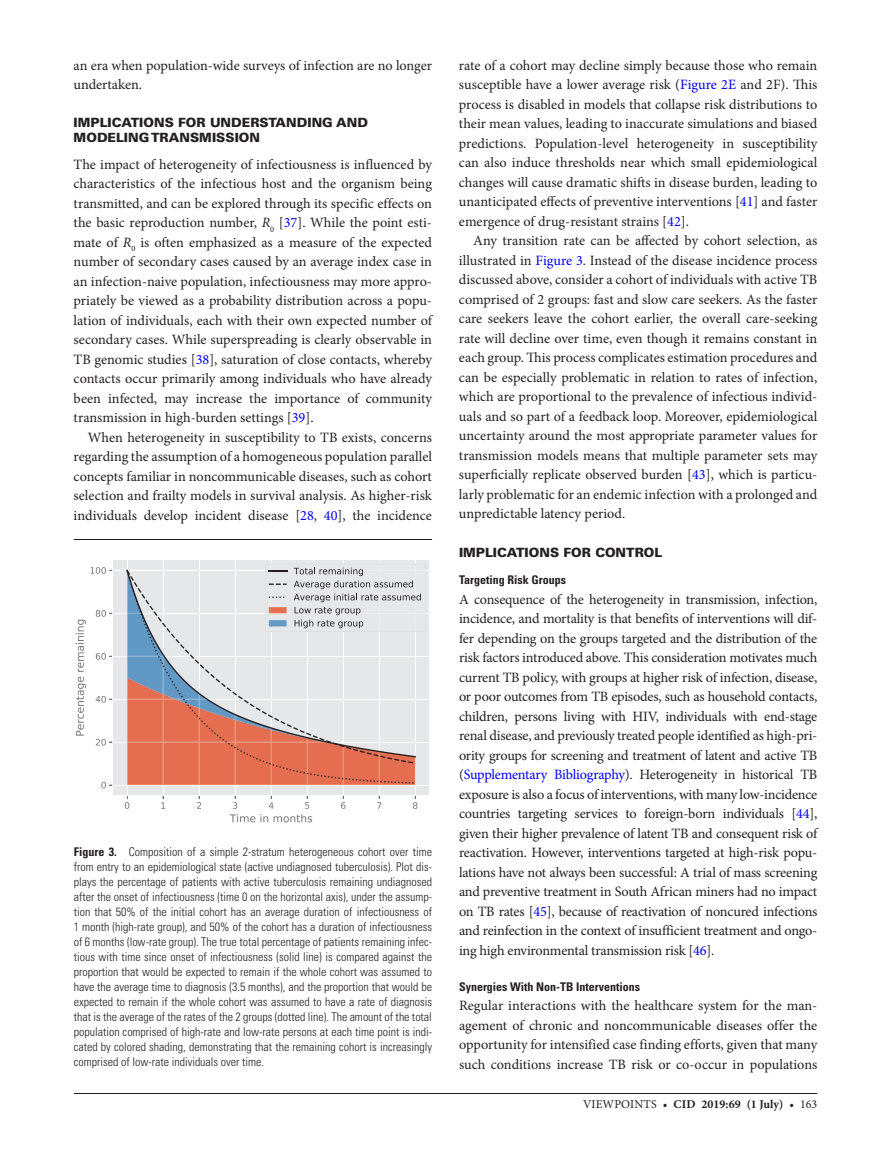
<style>
.page{position:relative;width:891px;height:1174px;background:#fff}
.page>*{position:absolute;margin:0;border:0;box-sizing:border-box;transform-origin:0 0}
.t1{font:14.25px/19.5px "Minion Pro";letter-spacing:-.005em;color:#231f20;text-align:justify}
.t2{font:900 12.75px/15px "Univers LT Std";color:#231f20}
.t3{font:300 condensed 12px/15px "Univers LT Std";color:#231f20;text-align:justify}
.t4{font:700 condensed 12px "Univers LT Std";color:#231f20}
.t5{font:700 12px "Minion Pro";color:#231f20}
.s1{font-style:italic}
.s2{color:#00f}
.s3{font-weight:700}
.s4{font-weight:400}
</style>
<div class="page">
<hr style="left:74px;top:1093px;width:743px;height:1px;background:#231f20">
<hr style="left:74px;top:539px;width:358px;height:1px;background:#231f20">
<div style="left:113px;top:560px;width:317px;height:236px;background:#e6e7e9"></div>
<hr style="left:127px;top:559px;width:1px;height:237px;background:#fff">
<svg style="left:125px;top:796px;width:4px;height:13px"></svg>
<hr style="left:163px;top:559px;width:1px;height:237px;background:#fff">
<svg style="left:161px;top:796px;width:4px;height:13px"></svg>
<hr style="left:199px;top:559px;width:1px;height:237px;background:#fff">
<svg style="left:197px;top:796px;width:4px;height:13px"></svg>
<hr style="left:235px;top:559px;width:1px;height:237px;background:#fff">
<hr style="left:271px;top:559px;width:1px;height:237px;background:#fff">
<hr style="left:307px;top:559px;width:1px;height:237px;background:#fff">
<hr style="left:343px;top:559px;width:1px;height:237px;background:#fff">
<svg style="left:341px;top:796px;width:4px;height:13px"></svg>
<hr style="left:379px;top:559px;width:1px;height:237px;background:#fff">
<svg style="left:377px;top:796px;width:4px;height:13px"></svg>
<hr style="left:415px;top:559px;width:1px;height:237px;background:#fff">
<svg style="left:413px;top:796px;width:4px;height:13px"></svg>
<svg style="left:230px;top:796px;width:82px;height:26px"></svg>
<hr style="left:112px;top:785px;width:318px;height:1px;background:#fff">
<svg style="left:101px;top:782px;width:11px;height:7px"></svg>
<hr style="left:112px;top:742px;width:318px;height:1px;background:#fff">
<svg style="left:96px;top:739px;width:16px;height:7px"></svg>
<hr style="left:112px;top:699px;width:318px;height:1px;background:#fff">
<svg style="left:96px;top:696px;width:16px;height:7px"></svg>
<hr style="left:112px;top:656px;width:318px;height:1px;background:#fff">
<svg style="left:96px;top:653px;width:16px;height:7px"></svg>
<hr style="left:112px;top:613px;width:318px;height:1px;background:#fff">
<svg style="left:96px;top:610px;width:16px;height:7px"></svg>
<hr style="left:112px;top:570px;width:318px;height:1px;background:#fff">
<svg style="left:91px;top:567px;width:21px;height:7px"></svg>
<svg style="left:76px;top:620px;width:10px;height:116px"></svg>
<hr style="left:429px;top:559px;width:1px;height:237px;background:#fff">
<hr style="left:112px;top:795px;width:318px;height:1px;background:#fff">
<svg style="left:127px;top:564px;width:299px;height:221px"></svg>
<p class="t1" style="left:74px;top:55px;width:360px">an era when population-wide surveys of infection are no longer undertaken.</p>
<p class="t2" style="left:74px;top:115px;width:296px">IMPLICATIONS FOR UNDERSTANDING AND<br>MODELING TRANSMISSION</p>
<p class="t1" style="left:74px;top:154px;width:360px">The impact of heterogeneity of infectiousness is influenced by characteristics of the infectious host and the organism being transmitted, and can be explored through its specific effects on the basic reproduction number, <span class="s1">R</span><sub>0</sub> [<span class="s2">37</span>]. While the point esti&shy;mate of <span class="s1">R</span><sub>0</sub> is often emphasized as a measure of the expected number of secondary cases caused by an average index case in an infection-naive population, infectiousness may more appro&shy;priately be viewed as a probability distribution across a popu&shy;lation of individuals, each with their own expected number of secondary cases. While superspreading is clearly observable in TB genomic studies [<span class="s2">38</span>], saturation of close contacts, whereby contacts occur primarily among individuals who have already been infected, may increase the importance of community transmission in high-burden settings [<span class="s2">39</span>].</p>
<p class="t1" style="left:74px;top:427px;width:360px;text-indent:14px">When heterogeneity in susceptibility to TB exists, concerns regarding the assumption of a homogeneous population parallel concepts familiar in noncommunicable diseases, such as cohort selection and frailty models in survival analysis. As higher-risk individuals develop incident disease [<span class="s2">28</span>, <span class="s2">40</span>], the incidence</p>
<p class="t3" style="left:74px;top:844px;width:360px"><span class="s3">Figure 3.</span> Composition of a simple 2-stratum heterogeneous cohort over time from entry to an epidemiological state (active undiagnosed tuberculosis). Plot dis&shy;plays the percentage of patients with active tuberculosis remaining undiagnosed after the onset of infectiousness (time 0 on the horizontal axis), under the assump&shy;tion that 50% of the initial cohort has an average duration of infectiousness of 1 month (high-rate group), and 50% of the cohort has a duration of infectiousness of 6 months (low-rate group). The true total percentage of patients remaining infec&shy;tious with time since onset of infectiousness (solid line) is compared against the proportion that would be expected to remain if the whole cohort was assumed to have the average time to diagnosis (3.5 months), and the proportion that would be expected to remain if the whole cohort was assumed to have a rate of diagnosis that is the average of the rates of the 2 groups (dotted line). The amount of the total population comprised of high-rate and low-rate persons at each time point is indi&shy;cated by colored shading, demonstrating that the remaining cohort is increasingly comprised of low-rate individuals over time.</p>
<p class="t1" style="left:459px;top:55px;width:360px">rate of a cohort may decline simply because those who remain susceptible have a lower average risk (<span class="s2">Figure 2E</span> and 2F). This process is disabled in models that collapse risk distributions to their mean values, leading to inaccurate simulations and biased predictions. Population-level heterogeneity in susceptibility can also induce thresholds near which small epidemiological changes will cause dramatic shifts in disease burden, leading to unanticipated effects of preventive interventions [<span class="s2">41</span>] and faster emergence of drug-resistant strains [<span class="s2">42</span>].</p>
<p class="t1" style="left:459px;top:231px;width:360px;text-indent:14px">Any transition rate can be affected by cohort selection, as illustrated in <span class="s2">Figure 3</span>. Instead of the disease incidence process discussed above, consider a cohort of individuals with active TB comprised of 2 groups: fast and slow care seekers. As the faster care seekers leave the cohort earlier, the overall care-seeking rate will decline over time, even though it remains constant in each group. This process complicates estimation procedures and can be especially problematic in relation to rates of infection, which are proportional to the prevalence of infectious individ&shy;uals and so part of a feedback loop. Moreover, epidemiological uncertainty around the most appropriate parameter values for transmission models means that multiple parameter sets may superficially replicate observed burden [<span class="s2">43</span>], which is particu&shy;larly problematic for an endemic infection with a prolonged and unpredictable latency period.</p>
<p class="t2" style="left:459px;top:545px;width:205px">IMPLICATIONS FOR CONTROL</p>
<p class="t4" style="left:459px;top:573px;width:109px">Targeting Risk Groups</p>
<p class="t1" style="left:459px;top:589px;width:360px">A consequence of the heterogeneity in transmission, infection, incidence, and mortality is that benefits of interventions will dif&shy;fer depending on the groups targeted and the distribution of the risk factors introduced above. This consideration motivates much current TB policy, with groups at higher risk of infection, disease, or poor outcomes from TB episodes, such as household contacts, children, persons living with HIV, individuals with end-stage renal disease, and previously treated people identified as high-pri&shy;ority groups for screening and treatment of latent and active TB (<span class="s2">Supplementary Bibliography</span>). Heterogeneity in historical TB exposure is also a focus of interventions, with many low-incidence countries targeting services to foreign-born individuals [<span class="s2">44</span>], given their higher prevalence of latent TB and consequent risk of reactivation. However, interventions targeted at high-risk popu&shy;lations have not always been successful: A trial of mass screening and preventive treatment in South African miners had no impact on TB rates [<span class="s2">45</span>], because of reactivation of noncured infections and reinfection in the context of insufficient treatment and ongo&shy;ing high environmental transmission risk [<span class="s2">46</span>].</p>
<p class="t4" style="left:459px;top:979px;width:183px">Synergies With Non-TB Interventions</p>
<p class="t1" style="left:459px;top:996px;width:360px">Regular interactions with the healthcare system for the man&shy;agement of chronic and noncommunicable diseases offer the opportunity for intensified case finding efforts, given that many such conditions increase TB risk or co-occur in populations</p>
<p class="t5" style="left:583px;top:1095px;width:236px"><span class="s4">VIEWPOINTS •</span> CID 2019:69 (1 July) <span class="s4">• 163</span></p>
</div>
